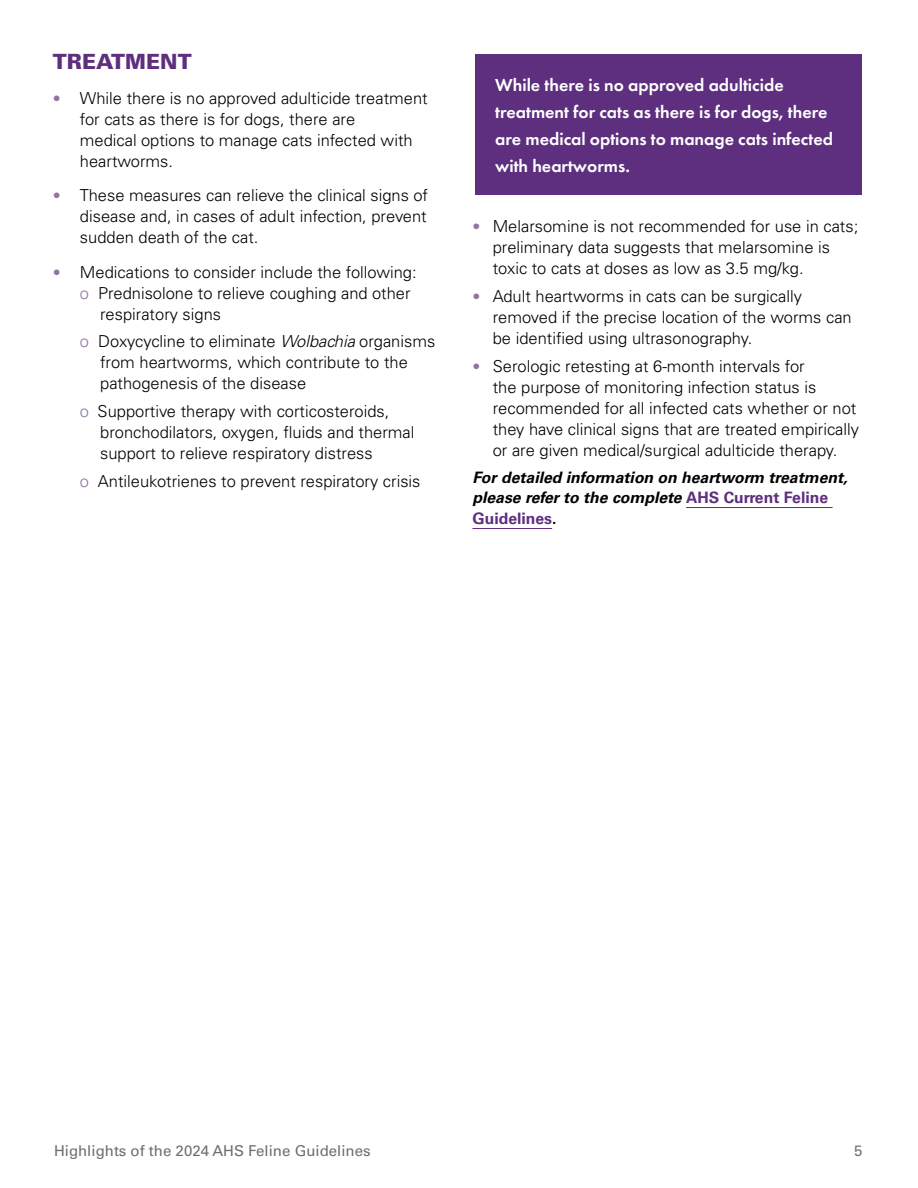
<style>
.page{position:relative;width:918px;height:1188px;background:#fff}
.page>*{position:absolute;margin:0;border:0;box-sizing:border-box;transform-origin:0 0}
.t1{font:900 21px "Univers LT Pro 75";color:#5e2f7e}
.t2{font:600 18px/27px "Futura PT";color:#fff}
.t3{font:300 16.5px/21px "Univers LT Pro 45";color:#000}
.t4{font:italic 700 15.75px/20.5px "Univers LT Pro 65";color:#000}
.t5{font:15px "Univers LT Pro 55 Roman";color:#6d6e71}
.s1{font-size:15.75px;color:#9174a3}
.s2{color:#9174a3}
.s3{font-style:italic}
.s4{font-style:normal;color:#5e2f7e}
.s5{font-style:normal}
</style>
<div class="page">
<div style="left:475px;top:54px;width:387px;height:140px;background:#5e2f7e"></div>
<hr style="left:686px;top:507px;width:147px;height:1px;background:#5e2f7e">
<hr style="left:472px;top:528px;width:80px;height:1px;background:#5e2f7e">
<p class="t1" style="left:53px;top:47px;width:140px">TREATMENT</p>
<p class="t3" style="left:80px;top:87px;width:349px;text-indent:-27px"><span class="s1">•</span> While there is no approved adulticide treatment for cats as there is for dogs, there are<br>medical options to manage cats infected with heartworms.</p>
<p class="t3" style="left:80px;top:184px;width:350px;text-align:justify;text-indent:-27px"><span class="s1">•</span> These measures can relieve the clinical signs of disease and, in cases of adult infection, prevent sudden death of the cat.</p>
<p class="t3" style="left:53px;top:261px;width:365px"><span class="s1">•</span> Medications to consider include the following:</p>
<p class="t3" style="left:80px;top:282px;width:332px"><span class="s2">o</span> Prednisolone to relieve coughing and other</p>
<p class="t3" style="left:100px;top:303px;width:123px">respiratory signs</p>
<p class="t3" style="left:100px;top:331px;width:337px;text-indent:-20px"><span class="s2">o</span> Doxycycline to eliminate <span class="s3">Wolbachia</span> organisms from heartworms, which contribute to the pathogenesis of the disease</p>
<p class="t3" style="left:100px;top:400px;width:316px;text-indent:-20px"><span class="s2">o</span> Supportive therapy with corticosteroids, bronchodilators, oxygen, fluids and thermal support to relieve respiratory distress</p>
<p class="t3" style="left:80px;top:470px;width:342px"><span class="s2">o</span> Antileukotrienes to prevent respiratory crisis</p>
<p class="t2" style="left:495px;top:71px;width:339px">While there is no approved adulticide treatment for cats as there is for dogs, there are medical options to manage cats infected with heartworms.</p>
<p class="t3" style="left:493px;top:215px;width:367px;text-indent:-20px"><span class="s1">•</span> Melarsomine is not recommended for use in cats; preliminary data suggests that melarsomine is toxic to cats at doses as low as 3.5 mg/kg.</p>
<p class="t3" style="left:493px;top:285px;width:361px;text-indent:-20px"><span class="s1">•</span> Adult heartworms in cats can be surgically removed if the precise location of the worms can be identified using ultrasonography.</p>
<p class="t3" style="left:493px;top:355px;width:368px;text-indent:-20px"><span class="s1">•</span> Serologic retesting at 6-month intervals for<br>the purpose of monitoring infection status is recommended for all infected cats whether or not they have clinical signs that are treated empirically or are given medical/surgical adulticide therapy.</p>
<p class="t4" style="left:472px;top:466px;width:377px">For detailed information on heartworm treatment, please refer to the complete <span class="s4">AHS Current Feline<br>Guidelines</span><span class="s5">.</span></p>
<p class="t5" style="left:54px;top:1140px;width:318px">Highlights of the 2024 AHS Feline Guidelines</p>
<p class="t5" style="left:854px;top:1140px;width:10px">5</p>
</div>
